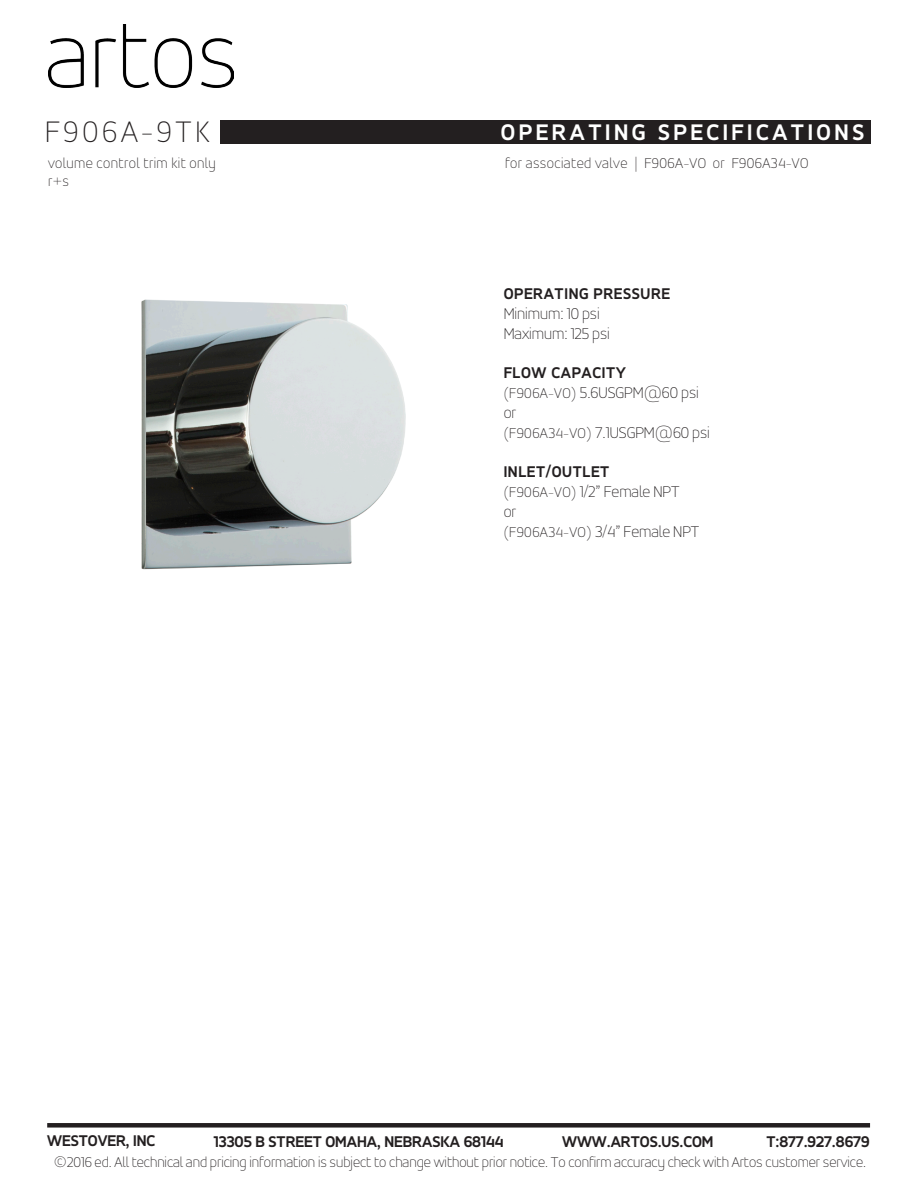
<style>
.page{position:relative;width:918px;height:1188px;background:#fff}
.page>*{position:absolute;margin:0;border:0;box-sizing:border-box;transform-origin:0 0}
.t1{font:100 31.5px "Accord Alternate";letter-spacing:.12em;color:#231f20}
.t2{font:700 24px "Accord Alternate";letter-spacing:.15em;color:#fff}
.t3{font:100 16.5px "Accord Alternate";color:#231f20}
.t4{font:700 16.5px "Accord Alternate";color:#231f20}
.t5{font:700 16.5px "Accord Alternate";letter-spacing:.04em;color:#231f20}
.t6{font:100 15px "Accord Alternate";color:#231f20}
.t7{font:100 15px/18px "Accord Alternate";letter-spacing:.03em;color:#231f20}
.s1{font-size:15px}
</style>
<div class="page">
<div style="left:47px;top:1123px;width:823px;height:5px;background:#231f20"></div>
<img style="left:49px;top:24px;width:185px;height:63px">
<div style="left:220px;top:120px;width:650px;height:24px;background:#231f20"></div>
<img style="left:141px;top:299px;width:265px;height:271px">
<div style="left:392px;top:529px;width:40px;height:112px;background:#fff"></div>
<p class="t1" style="left:45px;top:114px;width:166px">F906A-9TK</p>
<p class="t2" style="left:501px;top:118px;width:365px">OPERATING SPECIFICATIONS</p>
<p class="t7" style="left:48px;top:154px;width:169px">volume control trim kit only r+s</p>
<p class="t7" style="left:505px;top:154px;width:305px">for associated valve | F906A-VO or F906A34-VO</p>
<p class="t5" style="left:504px;top:284px;width:168px">OPERATING PRESSURE</p>
<p class="t3" style="left:504px;top:304px;width:98px">Minimum: 10 psi</p>
<p class="t3" style="left:504px;top:324px;width:108px">Maximum: 125 psi</p>
<p class="t5" style="left:504px;top:363px;width:124px">FLOW CAPACITY</p>
<p class="t3" style="left:504px;top:383px;width:197px"><span class="s1">(F906A-VO)</span> 5.6USGPM@60 psi</p>
<p class="t3" style="left:504px;top:403px;width:14px">or</p>
<p class="t3" style="left:504px;top:423px;width:208px"><span class="s1">(F906A34-VO)</span> 7.1USGPM@60 psi</p>
<p class="t5" style="left:504px;top:462px;width:107px">INLET/OUTLET</p>
<p class="t3" style="left:504px;top:482px;width:177px"><span class="s1">(F906A-VO)</span> 1/2” Female NPT</p>
<p class="t3" style="left:504px;top:502px;width:14px">or</p>
<p class="t3" style="left:504px;top:522px;width:197px"><span class="s1">(F906A34-VO)</span> 3/4” Female NPT</p>
<p class="t4" style="left:47px;top:1131px;width:110px">WESTOVER, INC</p>
<p class="t4" style="left:214px;top:1132px;width:291px">13305 B STREET OMAHA, NEBRASKA 68144</p>
<p class="t4" style="left:562px;top:1132px;width:153px">WWW.ARTOS.US.COM</p>
<p class="t4" style="left:766px;top:1132px;width:105px">T:877.927.8679</p>
<p class="t6" style="left:53px;top:1153px;width:814px">©2016 ed. All technical and pricing information is subject to change without prior notice. To confirm accuracy check with Artos customer service.</p>
</div>
